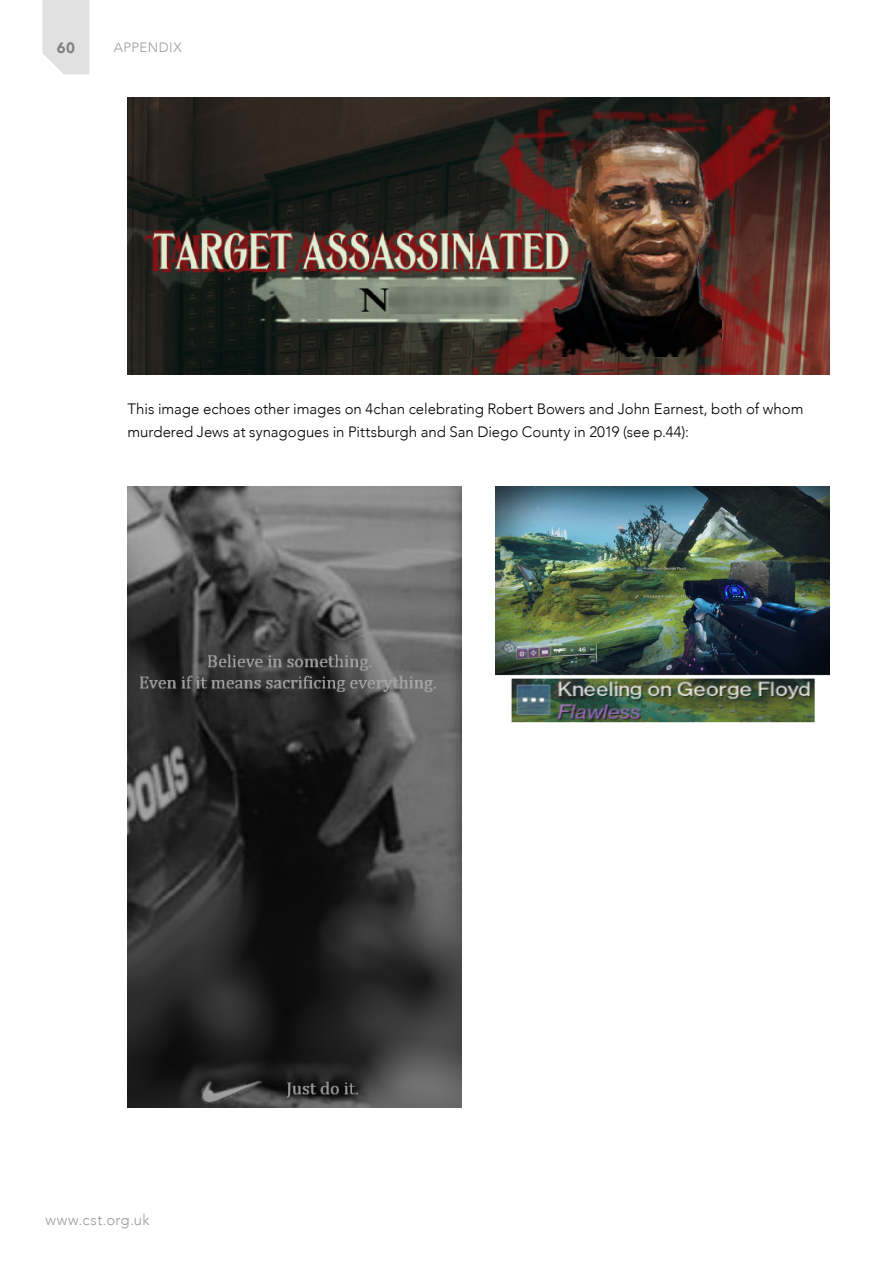
<style>
.page{position:relative;width:893px;height:1263px;background:#fff}
.page>*{position:absolute;margin:0;border:0;box-sizing:border-box;transform-origin:0 0}
.t1{font:300 15px/22.5px "Avenir";color:#000}
.t2{font:300 15px "Avenir";letter-spacing:.035em;color:#9b9c9d}
.t3{font:900 15px "Avenir";color:#818486}
.t4{font:300 13.5px "Avenir";letter-spacing:.035em;color:#9b9c9d}
</style>
<div class="page">
<div style="left:43px;top:0;width:46px;height:74px;background:#e1e1e1"></div>
<img style="left:128px;top:487px;width:333px;height:621px">
<img style="left:495px;top:487px;width:334px;height:236px">
<img style="left:128px;top:98px;width:701px;height:276px">
<p class="t3" style="left:57px;top:35px;width:19px">60</p>
<p class="t4" style="left:114px;top:40px;width:69px">APPENDIX</p>
<p class="t1" style="left:128px;top:398px;width:677px">This image echoes other images on 4chan celebrating Robert Bowers and John Earnest, both of whom murdered Jews at synagogues in Pittsburgh and San Diego County in 2019 (see p.44):</p>
<p class="t2" style="left:45px;top:1211px;width:106px">www.cst.org.uk</p>
</div>
